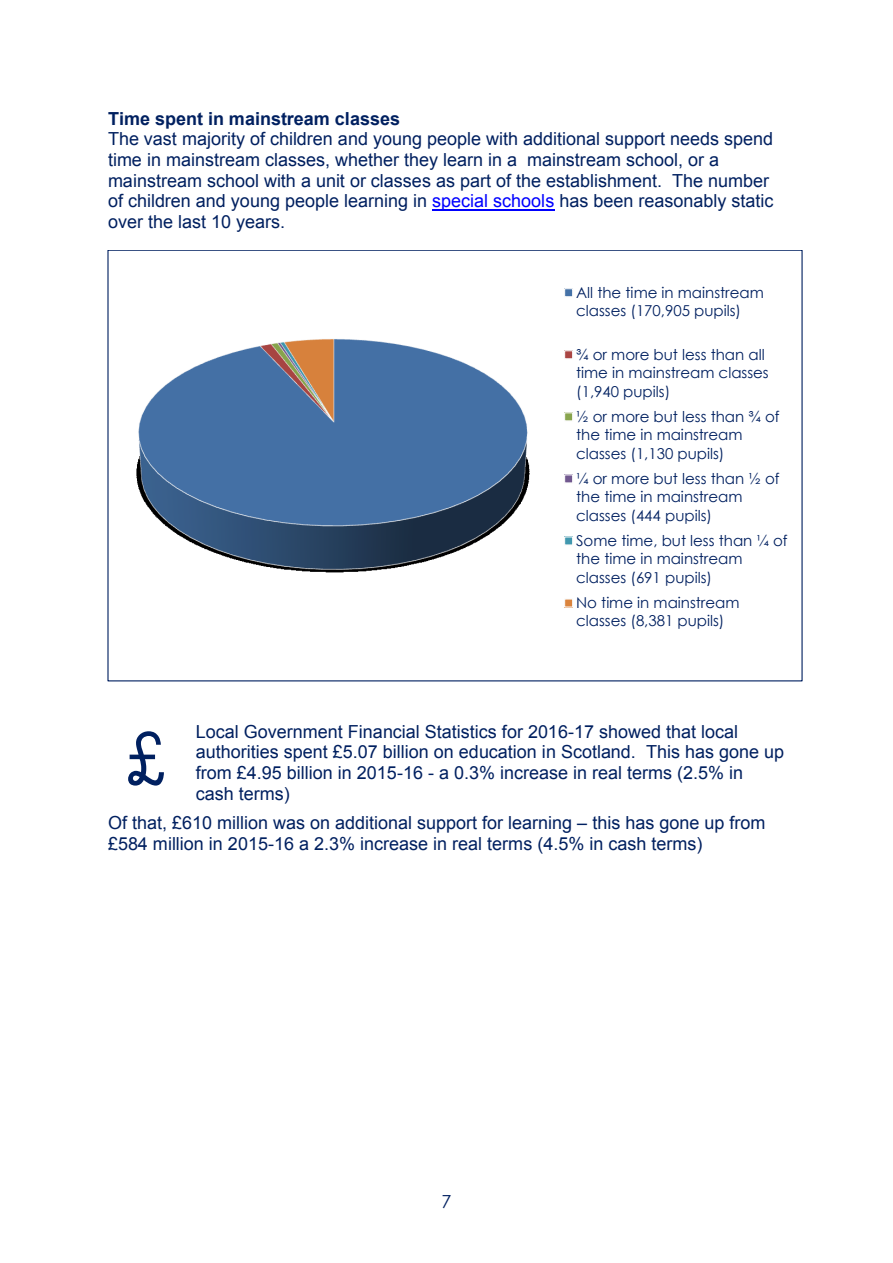
<style>
.page{position:relative;width:893px;height:1263px;background:#fff}
.page>*{position:absolute;margin:0;border:0;box-sizing:border-box;transform-origin:0 0}
.t1{font:72px "Century Gothic";color:#002060}
.t2{font:18px/20.7px "Arial";color:#002060}
.t3{font:700 18px "Arial";color:#002060}
.t4{font:18px "Century Gothic";color:#002060}
.t5{font:15px "Century Gothic";color:#002060}
.s1{color:#00f}
</style>
<div class="page">
<hr style="left:432px;top:209px;width:122px;height:2px;background:#00f">
<img style="left:136px;top:339px;width:394px;height:234px">
<div style="left:565px;top:289px;width:8px;height:8px;background:#4572a7"></div>
<div style="left:564px;top:288px;width:9px;height:9px;border:1px solid #f9f9f9"></div>
<div style="left:565px;top:351px;width:8px;height:8px;background:#aa4643"></div>
<div style="left:564px;top:350px;width:9px;height:9px;border:1px solid #f9f9f9"></div>
<div style="left:565px;top:413px;width:8px;height:8px;background:#89a54e"></div>
<div style="left:564px;top:412px;width:9px;height:9px;border:1px solid #f9f9f9"></div>
<div style="left:565px;top:475px;width:8px;height:8px;background:#71588f"></div>
<div style="left:564px;top:474px;width:9px;height:9px;border:1px solid #f9f9f9"></div>
<div style="left:565px;top:537px;width:8px;height:8px;background:#4198af"></div>
<div style="left:564px;top:536px;width:9px;height:9px;border:1px solid #f9f9f9"></div>
<div style="left:565px;top:599px;width:8px;height:8px;background:#db843d"></div>
<div style="left:564px;top:598px;width:9px;height:10px;border:1px solid #f9f9f9"></div>
<p class="t3" style="left:108px;top:108px;width:294px">Time spent in mainstream classes</p>
<p class="t2" style="left:108px;top:129px;width:667px">The vast majority of children and young people with additional support needs spend time in mainstream classes, whether they learn in a mainstream school, or a mainstream school with a unit or classes as part of the establishment. The number of children and young people learning in <span class="s1">special schools</span> has been reasonably static over the last 10 years.</p>
<p class="t5" style="left:576px;top:283px;width:189px">All the time in mainstream</p>
<p class="t5" style="left:576px;top:301px;width:166px">classes (170,905 pupils)</p>
<p class="t5" style="left:576px;top:345px;width:190px">¾ or more but less than all</p>
<p class="t5" style="left:576px;top:363px;width:194px">time in mainstream classes</p>
<p class="t5" style="left:576px;top:381px;width:96px">(1,940 pupils)</p>
<p class="t5" style="left:576px;top:407px;width:205px">½ or more but less than ¾ of</p>
<p class="t5" style="left:576px;top:425px;width:168px">the time in mainstream</p>
<p class="t5" style="left:576px;top:443px;width:150px">classes (1,130 pupils)</p>
<p class="t5" style="left:576px;top:469px;width:205px">¼ or more but less than ½ of</p>
<p class="t5" style="left:576px;top:487px;width:168px">the time in mainstream</p>
<p class="t5" style="left:576px;top:506px;width:137px">classes (444 pupils)</p>
<p class="t5" style="left:576px;top:531px;width:213px">Some time, but less than ¼ of</p>
<p class="t5" style="left:576px;top:549px;width:168px">the time in mainstream</p>
<p class="t5" style="left:576px;top:568px;width:137px">classes (691 pupils)</p>
<p class="t5" style="left:576px;top:593px;width:165px">No time in mainstream</p>
<p class="t5" style="left:576px;top:611px;width:150px">classes (8,381 pupils)</p>
<p class="t2" style="left:196px;top:721px;width:590px">Local Government Financial Statistics for 2016-17 showed that local authorities spent £5.07 billion on education in Scotland. This has gone up from £4.95 billion in 2015-16 - a 0.3% increase in real terms (2.5% in cash terms)</p>
<p class="t2" style="left:108px;top:813px;width:659px">Of that, £610 million was on additional support for learning – this has gone up from £584 million in 2015-16 a 2.3% increase in real terms (4.5% in cash terms)</p>
<p class="t1" style="left:126px;top:712px;width:41px">£</p>
<p class="t4" style="left:442px;top:1189px;width:11px">7</p>
</div>
